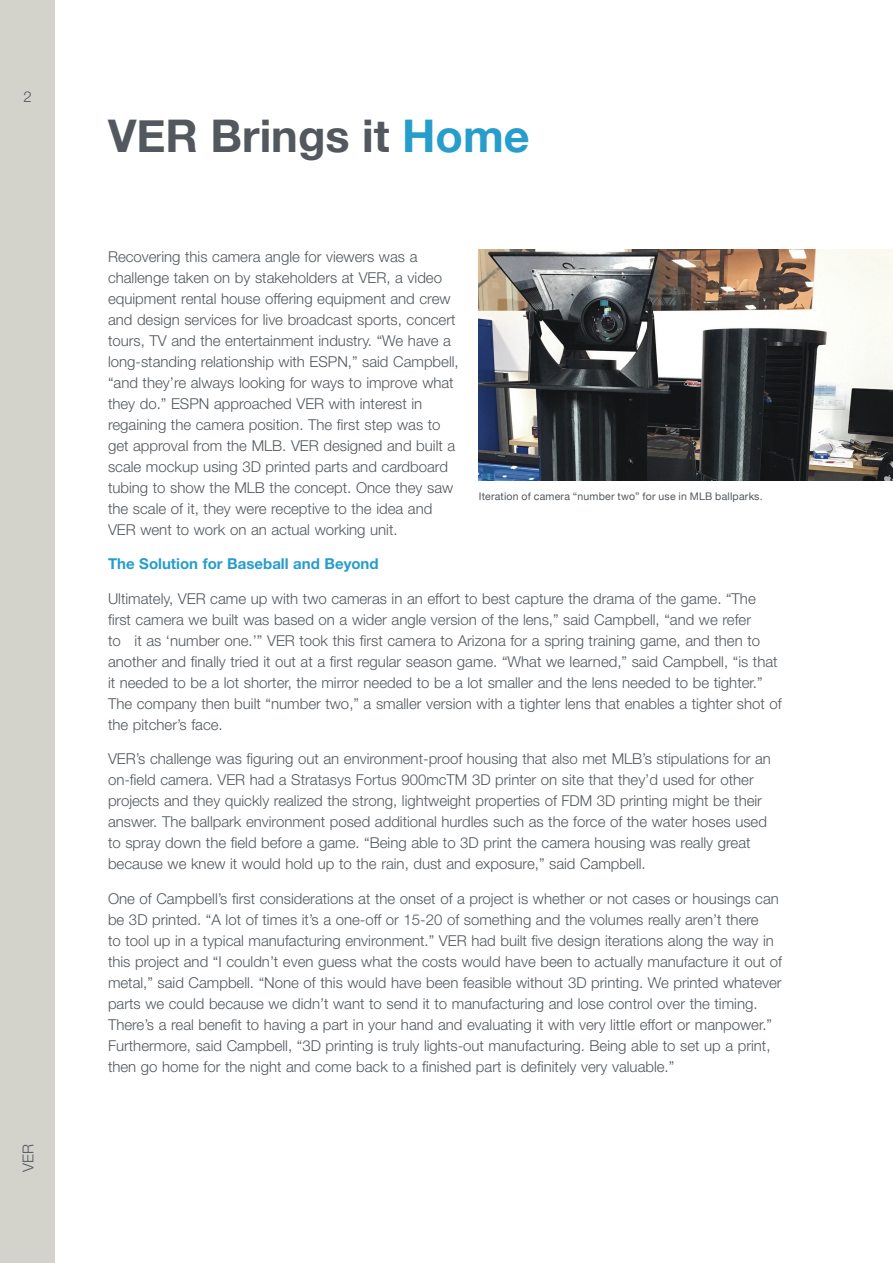
<style>
.page{position:relative;width:893px;height:1263px;background:#fff}
.page>*{position:absolute;margin:0;border:0;box-sizing:border-box;transform-origin:0 0}
.Page_Title{font:700 45px "Helvetica Neue";color:#52585d}
.Para{font:300 15px/21px "Helvetica Neue LT Std";color:#52585d}
.Para_Header{font:700 15px "Helvetica Neue LT Std";color:#279dcb}
.Caption{font:10.5px "Helvetica Neue";letter-spacing:.02em;color:#52585d}
.s1{color:#279dcb}
</style>
<div class="page">
<div style="left:0;top:0;width:55px;height:1263px;background:#d3d2cb"></div>
<img style="left:479px;top:250px;width:414px;height:231px">
<p class="Para" style="left:23px;top:86px;width:10px">2</p>
<p class="Para" style="left:18px;top:1171px;width:29px;rotate:-90deg">VER</p>
<p class="Page_Title" style="left:108px;top:101px;width:423px">VER Brings it <span class="s1">Home</span></p>
<p class="Para" style="left:108px;top:245px;width:352px">Recovering this camera angle for viewers was a challenge taken on by stakeholders at VER, a video equipment rental house offering equipment and crew and design services for live broadcast sports, concert tours, TV and the entertainment industry. “We have a long-standing relationship with ESPN,” said Campbell, “and they’re always looking for ways to improve what they do.” ESPN approached VER with interest in regaining the camera position. The first step was to get approval from the MLB. VER designed and built a scale mockup using 3D printed parts and cardboard tubing to show the MLB the concept. Once they saw the scale of it, they were receptive to the idea and VER went to work on an actual working unit.</p>
<p class="Para_Header" style="left:108px;top:554px;width:272px">The Solution for Baseball and Beyond</p>
<p class="Para" style="left:108px;top:587px;width:675px">Ultimately, VER came up with two cameras in an effort to best capture the drama of the game. “The first camera we built was based on a wider angle version of the lens,” said Campbell, “and we refer<br>to it as ‘number one.’” VER took this first camera to Arizona for a spring training game, and then to another and finally tried it out at a first regular season game. “What we learned,” said Campbell, “is that it needed to be a lot shorter, the mirror needed to be a lot smaller and the lens needed to be tighter.” The company then built “number two,” a smaller version with a tighter lens that enables a tighter shot of the pitcher’s face.</p>
<p class="Para" style="left:108px;top:748px;width:664px">VER’s challenge was figuring out an environment-proof housing that also met MLB’s stipulations for an on-field camera. VER had a Stratasys Fortus 900mcTM 3D printer on site that they’d used for other projects and they quickly realized the strong, lightweight properties of FDM 3D printing might be their answer. The ballpark environment posed additional hurdles such as the force of the water hoses used to spray down the field before a game. “Being able to 3D print the camera housing was really great because we knew it would hold up to the rain, dust and exposure,” said Campbell.</p>
<p class="Para" style="left:108px;top:887px;width:676px">One of Campbell’s first considerations at the onset of a project is whether or not cases or housings can be 3D printed. “A lot of times it’s a one-off or 15-20 of something and the volumes really aren’t there<br>to tool up in a typical manufacturing environment.” VER had built five design iterations along the way in this project and “I couldn’t even guess what the costs would have been to actually manufacture it out of metal,” said Campbell. “None of this would have been feasible without 3D printing. We printed whatever parts we could because we didn’t want to send it to manufacturing and lose control over the timing.<br>There’s a real benefit to having a part in your hand and evaluating it with very little effort or manpower.” Furthermore, said Campbell, “3D printing is truly lights-out manufacturing. Being able to set up a print, then go home for the night and come back to a finished part is definitely very valuable.”</p>
<p class="Caption" style="left:479px;top:488px;width:285px">Iteration of camera “number two” for use in MLB ballparks.</p>
</div>
